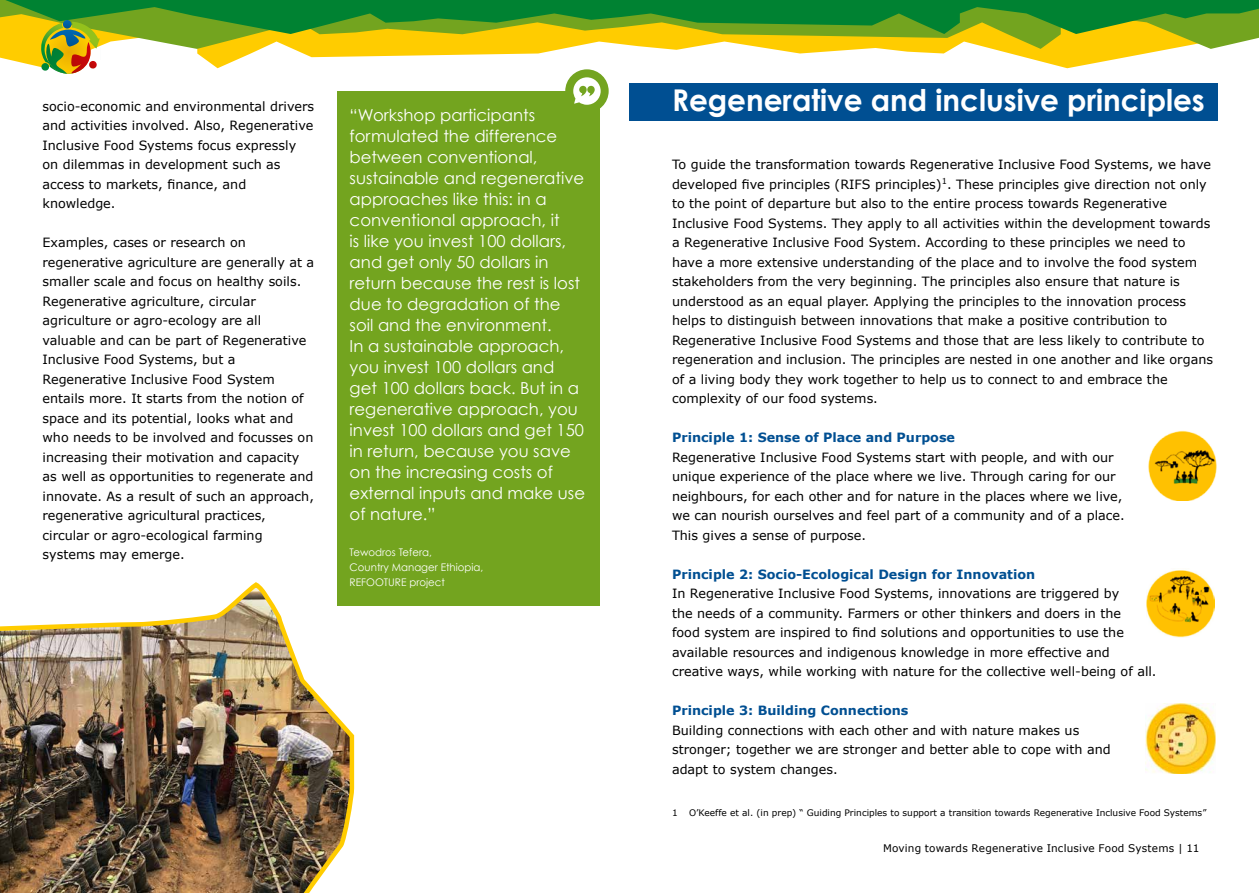
<style>
.page{position:relative;width:1259px;height:893px;background:#fff}
.page>*{position:absolute;margin:0;border:0;box-sizing:border-box;transform-origin:0 0}
.H1_Kop{font:700 30px "Century Gothic";color:#fff}
.t1{font:16.5px/21px "Century Gothic";color:#fff}
.Platte_tekst{font:12.75px/19.5px "Verdana";color:#000}
.H3_Tussenkop_bold{font:700 12.75px "Verdana";color:#004f92}
.t2{font:10.5px/15px "Century Gothic";color:#fff}
.t3{font:10.5px "Verdana";letter-spacing:.015em;color:#000}
.Eind_en_voetnoten{font:9px "Verdana";color:#000}
</style>
<div class="page">
<div style="left:337px;top:91px;width:263px;height:449px;background:#73a41f"></div>
<div style="left:337px;top:531px;width:263px;height:44px;background:#73a41f"></div>
<div style="left:337px;top:561px;width:263px;height:44px;background:#73a41f"></div>
<div style="left:629px;top:84px;width:588px;height:37px;background:#004f92"></div>
<div style="left:565px;top:69px;width:43px;height:44px;background:#73a41f;border-radius:50%"></div>
<svg style="left:0;top:0;width:1259px;height:105px"></svg>
<img style="left:1145px;top:704px;width:70px;height:70px">
<img style="left:1148px;top:430px;width:68px;height:70px">
<img style="left:1146px;top:570px;width:68px;height:67px">
<img style="left:0;top:582px;width:356px;height:311px">
<p class="Platte_tekst" style="left:43px;top:96px;width:273px">socio-economic and environmental drivers and activities involved. Also, Regenerative Inclusive Food Systems focus expressly on dilemmas in development such as access to markets, finance, and knowledge.</p>
<p class="Platte_tekst" style="left:43px;top:233px;width:273px">Examples, cases or research on regenerative agriculture are generally at a smaller scale and focus on healthy soils.<br>Regenerative agriculture, circular agriculture or agro-ecology are all valuable and can be part of Regenerative Inclusive Food Systems, but a Regenerative Inclusive Food System entails more. It starts from the notion of space and its potential, looks what and who needs to be involved and focusses on increasing their motivation and capacity as well as opportunities to regenerate and innovate. As a result of such an approach, regenerative agricultural practices, circular or agro-ecological farming systems may emerge.</p>
<p class="t1" style="left:350px;top:104px;width:237px">“Workshop participants formulated the difference between conventional, sustainable and regenerative approaches like this: in a conventional approach, it<br>is like you invest 100 dollars, and get only 50 dollars in return because the rest is lost due to degradation of the soil and the environment.<br>In a sustainable approach, you invest 100 dollars and get 100 dollars back. But in a regenerative approach, you invest 100 dollars and get 150 in return, because you save on the increasing costs of external inputs and make use of nature.”</p>
<p class="t2" style="left:350px;top:544px;width:135px">Tewodros Tefera,<br>Country Manager Ethiopia,<br>REFOOTURE project</p>
<h1 class="H1_Kop" style="left:672px;top:77px;width:534px">Regenerative and inclusive principles</h1>
<p class="Platte_tekst" style="left:672px;top:155px;width:542px">To guide the transformation towards Regenerative Inclusive Food Systems, we have developed five principles (RIFS principles)<sup>1</sup>. These principles give direction not only to the point of departure but also to the entire process towards Regenerative Inclusive Food Systems. They apply to all activities within the development towards a Regenerative Inclusive Food System. According to these principles we need to have a more extensive understanding of the place and to involve the food system stakeholders from the very beginning. The principles also ensure that nature is understood as an equal player. Applying the principles to the innovation process helps to distinguish between innovations that make a positive contribution to Regenerative Inclusive Food Systems and those that are less likely to contribute to regeneration and inclusion. The principles are nested in one another and like organs of a living body they work together to help us to connect to and embrace the complexity of our food systems.</p>
<h3 class="H3_Tussenkop_bold" style="left:672px;top:429px;width:284px">Principle 1: Sense of Place and Purpose</h3>
<p class="Platte_tekst" style="left:672px;top:447px;width:454px">Regenerative Inclusive Food Systems start with people, and with our unique experience of the place where we live. Through caring for our neighbours, for each other and for nature in the places where we live, we can nourish ourselves and feel part of a community and of a place.<br>This gives a sense of purpose.</p>
<h3 class="H3_Tussenkop_bold" style="left:672px;top:566px;width:365px">Principle 2: Socio-Ecological Design for Innovation</h3>
<p class="Platte_tekst" style="left:672px;top:584px;width:486px">In Regenerative Inclusive Food Systems, innovations are triggered by<br>the needs of a community. Farmers or other thinkers and doers in the<br>food system are inspired to find solutions and opportunities to use the available resources and indigenous knowledge in more effective and creative ways, while working with nature for the collective well-being of all.</p>
<h3 class="H3_Tussenkop_bold" style="left:672px;top:702px;width:238px">Principle 3: Building Connections</h3>
<p class="Platte_tekst" style="left:672px;top:720px;width:440px">Building connections with each other and with nature makes us stronger; together we are stronger and better able to cope with and adapt to system changes.</p>
<p class="Eind_en_voetnoten" style="left:672px;top:807px;width:7px">1</p>
<p class="Eind_en_voetnoten" style="left:689px;top:807px;width:519px">O’Keeffe et al. (in prep) “ Guiding Principles to support a transition towards Regenerative Inclusive Food Systems”</p>
<p class="t3" style="left:883px;top:841px;width:318px">Moving towards Regenerative Inclusive Food Systems | 11</p>
</div>
